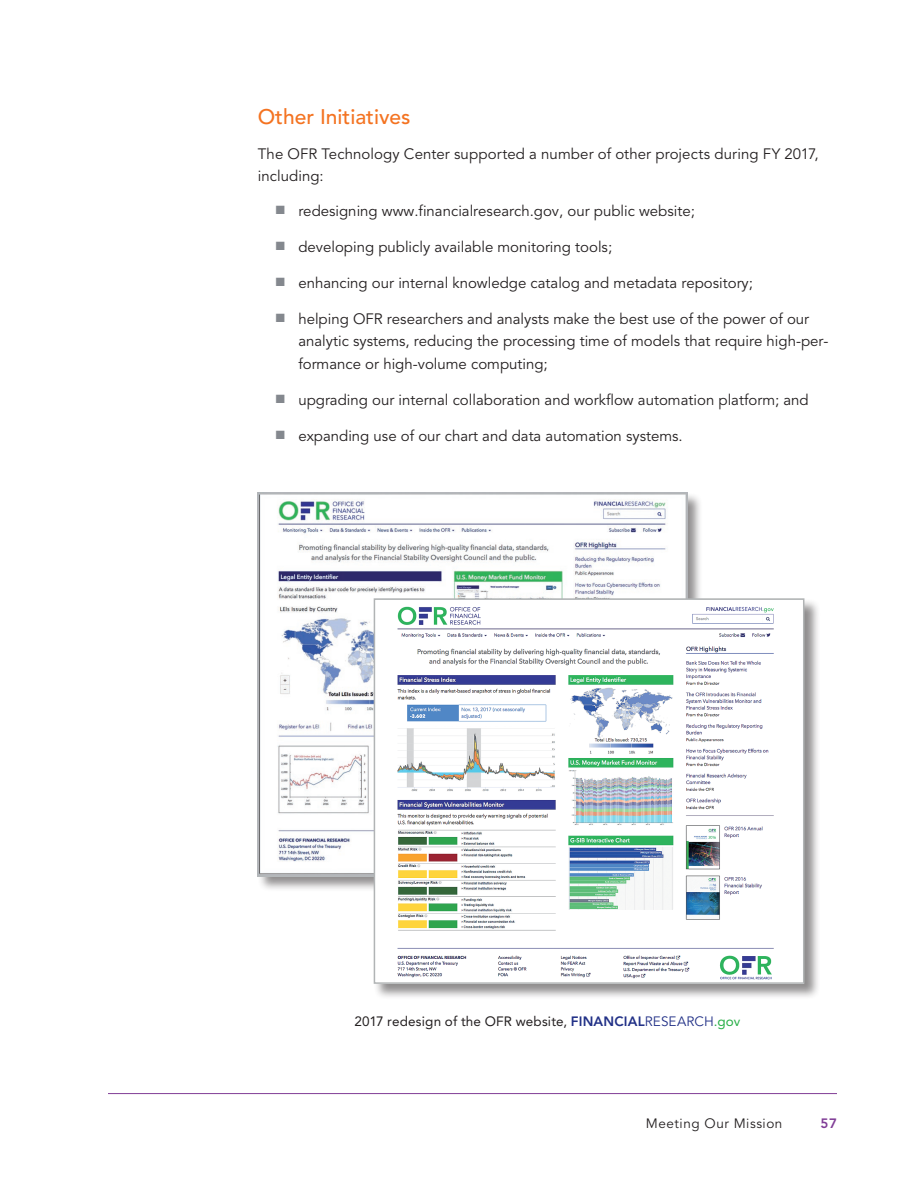
<style>
.page{position:relative;width:918px;height:1188px;background:#fff}
.page>*{position:absolute;margin:0;border:0;box-sizing:border-box;transform-origin:0 0}
.Heading_4_-_Serif_14{font:500 21px "Avenir LT Std";color:#f47321}
.Paragraph{font:15px/22.5px "Avenir LT Std";color:#231f20}
.Figure_caption{font:13.5px "Avenir LT Std";letter-spacing:.01em;color:#231f20}
.t1{font:13.5px "Avenir LT Std";letter-spacing:.04em;color:#231f20}
.t2{font:800 13.5px "Avenir LT Std";color:#813e97}
.s1{color:#84888e}
.s2{font-weight:800;color:#223187}
.s3{color:#223187}
.s4{color:#2ab049}
</style>
<div class="page">
<hr style="left:108px;top:1093px;width:729px;height:1px;background:#813e97">
<div style="left:257px;top:492px;width:446px;height:400px;background:#231f20;opacity:.5"></div>
<img style="left:258px;top:492px;width:429px;height:384px">
<div style="left:373px;top:598px;width:447px;height:402px;background:#231f20;opacity:.5"></div>
<img style="left:377px;top:601px;width:424px;height:380px">
<div style="left:374px;top:598px;width:430px;height:386px;border:2px solid #b1b4b5"></div>
<p class="Heading_4_-_Serif_14" style="left:258px;top:104px;width:154px">Other Initiatives</p>
<p class="Paragraph" style="left:258px;top:143px;width:562px">The OFR Technology Center supported a number of other projects during FY 2017, including:</p>
<p class="Paragraph" style="left:276px;top:200px;width:421px"><span class="s1">■</span> redesigning www.financialresearch.gov, our public website;</p>
<p class="Paragraph" style="left:276px;top:236px;width:338px"><span class="s1">■</span> developing publicly available monitoring tools;</p>
<p class="Paragraph" style="left:276px;top:272px;width:479px"><span class="s1">■</span> enhancing our internal knowledge catalog and metadata repository;</p>
<p class="Paragraph" style="left:298px;top:308px;width:532px;text-indent:-23px"><span class="s1">■</span> helping OFR researchers and analysts make the best use of the power of our analytic systems, reducing the processing time of models that require high-per&shy;formance or high-volume computing;</p>
<p class="Paragraph" style="left:276px;top:389px;width:535px"><span class="s1">■</span> upgrading our internal collaboration and workflow automation platform; and</p>
<p class="Paragraph" style="left:276px;top:425px;width:409px"><span class="s1">■</span> expanding use of our chart and data automation systems.</p>
<p class="Figure_caption" style="left:354px;top:1014px;width:387px">2017 redesign of the OFR website, <span class="s2">FINANCIAL</span><span class="s3">RESEARCH</span><span class="s4">.gov</span></p>
<p class="t1" style="left:646px;top:1115px;width:138px">Meeting Our Mission</p>
<p class="t2" style="left:820px;top:1115px;width:18px">57</p>
</div>
